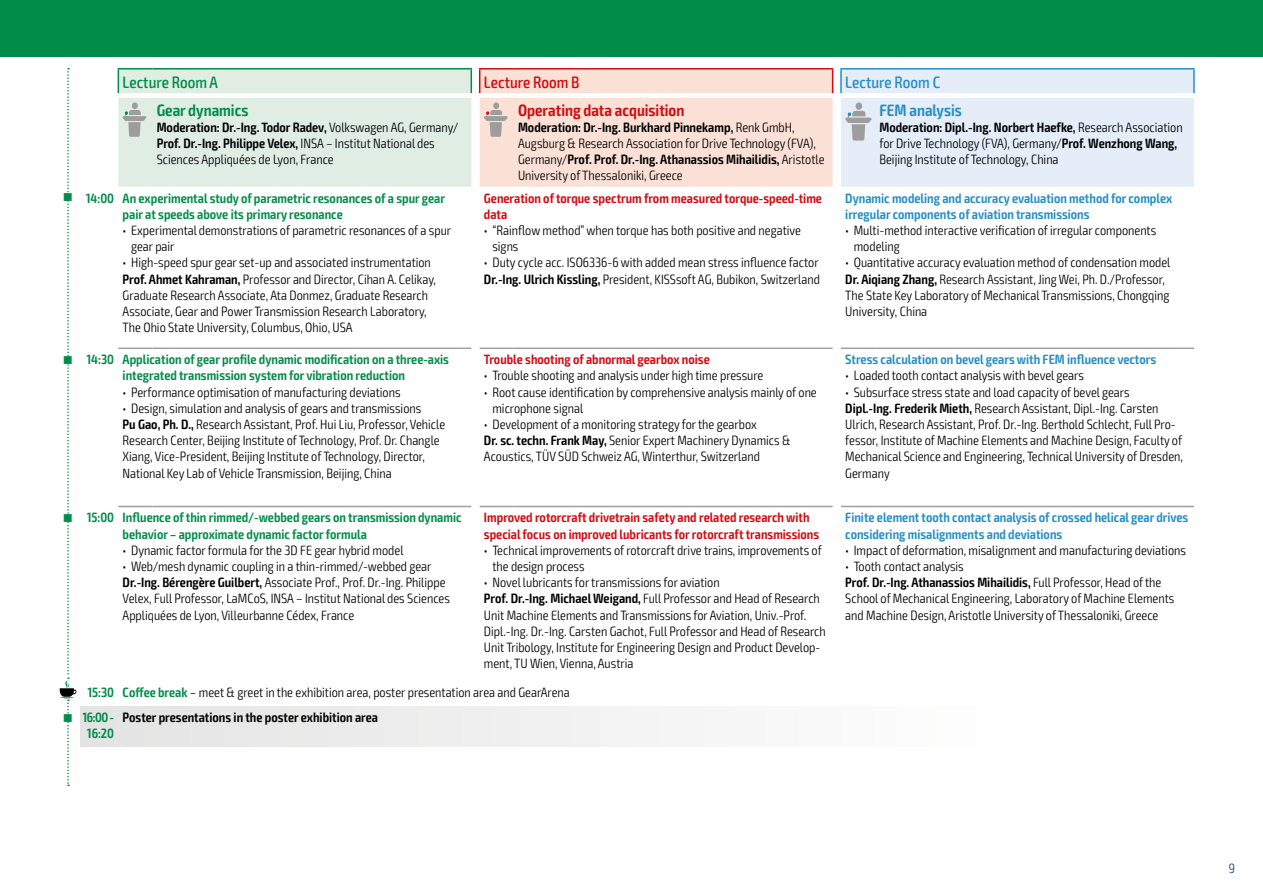
<style>
.page{position:relative;width:1263px;height:893px;background:#fff}
.page>*{position:absolute;margin:0;border:0;box-sizing:border-box;transform-origin:0 0}
.t1{font:600 condensed 16.5px "Exo 2";color:#d20a11}
.t2{font:500 condensed 16.5px "Exo 2";color:#008c49}
.t3{font:500 condensed 16.5px "Exo 2";color:#d20a11}
.t4{font:500 condensed 16.5px "Exo 2";color:#258ec6}
.t5{font:600 condensed 16.5px "Exo 2";color:#008c49}
.t6{font:600 condensed 16.5px "Exo 2";color:#258ec6}
.t7{font:300 condensed 13.5px/16.2px "Exo 2";color:#000}
.t8{font:600 condensed 13.5px/16.2px "Exo 2";color:#008c49}
.t9{font:600 condensed 13.5px/16.2px "Exo 2";color:#258ec6}
.t10{font:600 condensed 13.5px/16.2px "Exo 2";color:#d20a11}
.t11{font:600 condensed 13.5px "Exo 2";color:#000}
.t12{font:300 condensed 13.5px "Exo 2";color:#103c62}
.s1{font-weight:600}
.s2{font-weight:600;color:#008c49}
</style>
<div class="page">
<div style="left:0;top:0;width:1263px;height:56px;background:#008c49"></div>
<div style="left:81px;top:706px;width:37px;height:41px;background:#e4e4e4"></div>
<div style="left:118px;top:706px;width:1076px;height:41px;background:linear-gradient(to right,#e5e5e5,#fff)"></div>
<hr style="left:479px;top:68px;width:35px;height:2px;background:#d20a11">
<hr style="left:514px;top:68px;width:319px;height:2px;background:#d20a11">
<hr style="left:841px;top:506px;width:34px;height:1px;background:#a39fa0">
<hr style="left:875px;top:506px;width:319px;height:1px;background:#a39fa0">
<hr style="left:480px;top:506px;width:34px;height:1px;background:#a39fa0">
<hr style="left:514px;top:506px;width:319px;height:1px;background:#a39fa0">
<hr style="left:118px;top:506px;width:34px;height:1px;background:#a39fa0">
<hr style="left:152px;top:506px;width:319px;height:1px;background:#a39fa0">
<hr style="left:118px;top:348px;width:34px;height:1px;background:#a39fa0">
<hr style="left:152px;top:348px;width:319px;height:1px;background:#a39fa0">
<hr style="left:480px;top:348px;width:34px;height:1px;background:#a39fa0">
<hr style="left:514px;top:348px;width:319px;height:1px;background:#a39fa0">
<hr style="left:841px;top:348px;width:34px;height:1px;background:#a39fa0">
<hr style="left:875px;top:348px;width:319px;height:1px;background:#a39fa0">
<hr style="left:118px;top:68px;width:34px;height:2px;background:#008c49">
<hr style="left:152px;top:68px;width:320px;height:2px;background:#008c49">
<hr style="left:840px;top:68px;width:35px;height:2px;background:#258ec6">
<hr style="left:875px;top:68px;width:320px;height:2px;background:#258ec6">
<hr style="left:1193px;top:70px;width:2px;height:23px;background:#258ec6">
<svg style="left:118px;top:69px;width:1076px;height:118px"></svg>
<svg style="left:60px;top:68px;width:16px;height:718px"></svg>
<p class="t2" style="left:123px;top:72px;width:97px">Lecture Room A</p>
<p class="t3" style="left:484px;top:72px;width:97px">Lecture Room B</p>
<p class="t4" style="left:845px;top:72px;width:97px">Lecture Room C</p>
<p class="t5" style="left:157px;top:100px;width:93px">Gear dynamics</p>
<p class="t7" style="left:157px;top:119px;width:303px"><span class="s1">Moderation: Dr.-Ing. Todor Radev,</span> Volkswagen AG, Germany/<br><span class="s1">Prof. Dr.-Ing. Philippe Velex,</span> INSA – Institut National des<br>Sciences Appliquées de Lyon, France</p>
<p class="t1" style="left:518px;top:100px;width:168px">Operating data acquisition</p>
<p class="t7" style="left:518px;top:119px;width:308px"><span class="s1">Moderation: Dr.-Ing. Burkhard Pinnekamp,</span> Renk GmbH, Augsburg &amp; Research Association for Drive Technology (FVA), Germany/<span class="s1">Prof. Prof. Dr.-Ing. Athanassios Mihailidis,</span> Aristotle University of Thessaloniki, Greece</p>
<p class="t6" style="left:879px;top:100px;width:84px">FEM analysis</p>
<p class="t7" style="left:879px;top:119px;width:305px"><span class="s1">Moderation: Dipl.-Ing. Norbert Haefke,</span> Research Association for Drive Technology (FVA), Germany/<span class="s1">Prof. Wenzhong Wang,<br></span>Beijing Institute of Technology, China</p>
<p class="t8" style="left:123px;top:190px;width:324px;text-indent:-60px">■ 14:00 An experimental study of parametric resonances of a spur gear pair at speeds above its primary resonance</p>
<p class="t7" style="left:131px;top:222px;width:322px;text-indent:-9px">• Experimental demonstrations of parametric resonances of a spur gear pair</p>
<p class="t7" style="left:123px;top:255px;width:315px">• High-speed spur gear set-up and associated instrumentation <span class="s1">Prof. Ahmet Kahraman,</span> Professor and Director, Cihan A. Celikay, Graduate Research Associate, Ata Donmez, Graduate Research Associate, Gear and Power Transmission Research Laboratory, The Ohio State University, Columbus, Ohio, USA</p>
<p class="t8" style="left:123px;top:352px;width:328px;text-indent:-60px">■ 14:30 Application of gear profile dynamic modification on a three-axis integrated transmission system for vibration reduction</p>
<p class="t7" style="left:123px;top:384px;width:279px">• Performance optimisation of manufacturing deviations</p>
<p class="t7" style="left:123px;top:400px;width:324px">• Design, simulation and analysis of gears and transmissions<br><span class="s1">Pu Gao, Ph. D.,</span> Research Assistant, Prof. Hui Liu, Professor, Vehicle Research Center, Beijing Institute of Technology, Prof. Dr. Changle Xiang, Vice-President, Beijing Institute of Technology, Director, National Key Lab of Vehicle Transmission, Beijing, China</p>
<p class="t8" style="left:123px;top:510px;width:340px;text-indent:-60px">■ 15:00 Influence of thin rimmed/-webbed gears on transmission dynamic behavior – approximate dynamic factor formula</p>
<p class="t7" style="left:123px;top:542px;width:282px">• Dynamic factor formula for the 3D FE gear hybrid model</p>
<p class="t7" style="left:123px;top:558px;width:329px">• Web/mesh dynamic coupling in a thin-rimmed/-webbed gear <span class="s1">Dr.-Ing. Bérengère Guilbert,</span> Associate Prof., Prof. Dr.-Ing. Philippe Velex, Full Professor, LaMCoS, INSA – Institut National des Sciences Appliquées de Lyon, Villeurbanne Cédex, France</p>
<p class="t10" style="left:484px;top:190px;width:340px">Generation of torque spectrum from measured torque-speed-time data</p>
<p class="t7" style="left:492px;top:222px;width:310px;text-indent:-9px">• “Rainflow method” when torque has both positive and negative signs</p>
<p class="t7" style="left:484px;top:255px;width:337px">• Duty cycle acc. ISO6336-6 with added mean stress influence factor<br><span class="s1">Dr.-Ing. Ulrich Kissling,</span> President, KISSsoft AG, Bubikon, Switzerland</p>
<p class="t10" style="left:484px;top:352px;width:227px">Trouble shooting of abnormal gearbox noise</p>
<p class="t7" style="left:484px;top:368px;width:281px">• Trouble shooting and analysis under high time pressure</p>
<p class="t7" style="left:492px;top:384px;width:326px;text-indent:-9px">• Root cause identification by comprehensive analysis mainly of one microphone signal</p>
<p class="t7" style="left:484px;top:416px;width:308px">• Development of a monitoring strategy for the gearbox<br><span class="s1">Dr. sc. techn. Frank May,</span> Senior Expert Machinery Dynamics &amp;<br>Acoustics, TÜV SÜD Schweiz AG, Winterthur, Switzerland</p>
<p class="t10" style="left:484px;top:510px;width:337px">Improved rotorcraft drivetrain safety and related research with special focus on improved lubricants for rotorcraft transmissions</p>
<p class="t7" style="left:492px;top:542px;width:331px;text-indent:-9px">• Technical improvements of rotorcraft drive trains, improvements of the design process</p>
<p class="t7" style="left:484px;top:575px;width:343px">• Novel lubricants for transmissions for aviation<br><span class="s1">Prof. Dr.-Ing. Michael Weigand,</span> Full Professor and Head of Research Unit Machine Elements and Transmissions for Aviation, Univ.-Prof.<br>Dipl.-Ing. Dr.-Ing. Carsten Gachot, Full Professor and Head of Research Unit Tribology, Institute for Engineering Design and Product Develop&shy;ment, TU Wien, Vienna, Austria</p>
<p class="t7" style="left:87px;top:684px;width:484px"><span class="s2">15:30 Coffee break</span> – meet &amp; greet in the exhibition area, poster presentation area and GearArena</p>
<p class="t8" style="left:63px;top:710px;width:53px;text-align:right">■ 16:00 -<br>16:20</p>
<p class="t11" style="left:123px;top:709px;width:257px">Poster presentations in the poster exhibition area</p>
<p class="t9" style="left:845px;top:190px;width:328px">Dynamic modeling and accuracy evaluation method for complex irregular components of aviation transmissions</p>
<p class="t7" style="left:854px;top:222px;width:304px;text-indent:-9px">• Multi-method interactive verification of irregular components modeling</p>
<p class="t7" style="left:845px;top:255px;width:327px">• Quantitative accuracy evaluation method of condensation model <span class="s1">Dr. Aiqiang Zhang,</span> Research Assistant, Jing Wei, Ph. D./Professor, The State Key Laboratory of Mechanical Transmissions, Chongqing University, China</p>
<p class="t9" style="left:845px;top:352px;width:312px">Stress calculation on bevel gears with FEM influence vectors</p>
<p class="t7" style="left:845px;top:368px;width:240px">• Loaded tooth contact analysis with bevel gears</p>
<p class="t7" style="left:845px;top:384px;width:339px">• Subsurface stress state and load capacity of bevel gears<br><span class="s1">Dipl.-Ing. Frederik Mieth,</span> Research Assistant, Dipl.-Ing. Carsten Ulrich, Research Assistant, Prof. Dr.-Ing. Berthold Schlecht, Full Pro&shy;fessor, Institute of Machine Elements and Machine Design, Faculty of Mechanical Science and Engineering, Technical University of Dresden, Germany</p>
<p class="t9" style="left:845px;top:510px;width:345px">Finite element tooth contact analysis of crossed helical gear drives considering misalignments and deviations</p>
<p class="t7" style="left:845px;top:542px;width:342px">• Impact of deformation, misalignment and manufacturing deviations</p>
<p class="t7" style="left:845px;top:558px;width:330px">• Tooth contact analysis<br><span class="s1">Prof. Dr.-Ing. Athanassios Mihailidis,</span> Full Professor, Head of the School of Mechanical Engineering, Laboratory of Machine Elements and Machine Design, Aristotle University of Thessaloniki, Greece</p>
<p class="t12" style="left:1229px;top:860px;width:8px">9</p>
</div>
